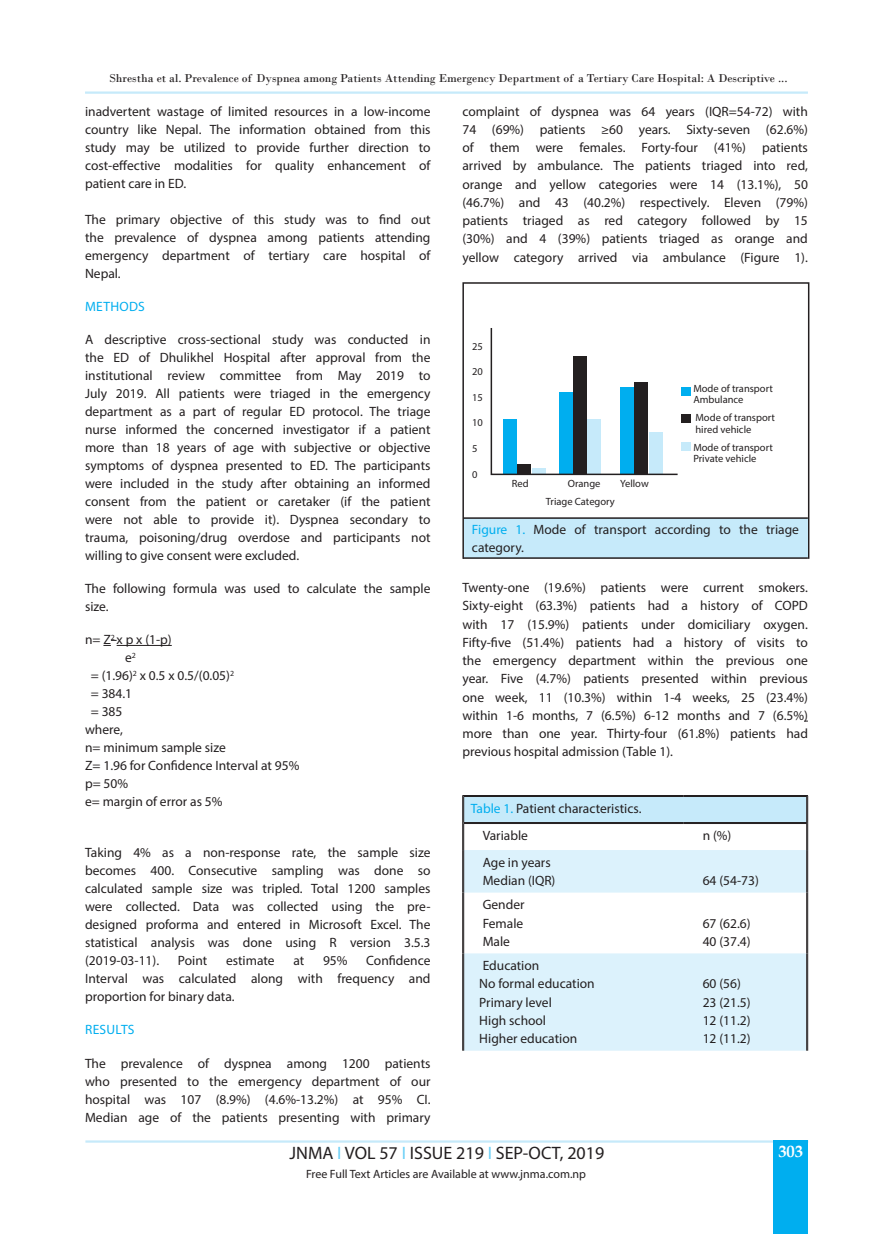
<style>
.page{position:relative;width:893px;height:1234px;background:#fff}
.page>*{position:absolute;margin:0;border:0;box-sizing:border-box;transform-origin:0 0}
.t1{font:18px "Myriad Pro";color:#231f20}
.t2{font:700 16.5px "Book Antiqua";color:#fff}
.t3{font:13.5px/18px "Myriad Pro";color:#231f20;text-align:justify}
.t4{font:13.5px "Myriad Pro";letter-spacing:.02em;color:#00aeef}
.Introduction{font:12px "Bodoni";color:#231f20}
.t5{font:12px "Myriad Pro";color:#231f20}
.t6{font:10.5px/11.6px "Myriad Pro";color:#231f20}
.s1{color:#00aeef}
.s2{color:#6bcff6}
</style>
<div class="page">
<hr style="left:85px;top:1140px;width:723px;height:2px;background:#c6eafa">
<div style="left:774px;top:1139px;width:34px;height:94px;background:#00aeef"></div>
<hr style="left:85px;top:91px;width:723px;height:3px;background:#c6eafa">
<svg style="left:103px;top:640px;width:14px;height:6px"></svg>
<hr style="left:117px;top:645px;width:55px;height:1px;background:#231f20">
<div style="left:462px;top:282px;width:347px;height:277px;border:2px solid #231f20"></div>
<div style="left:464px;top:518px;width:343px;height:40px;background:#c6eafa"></div>
<hr style="left:463px;top:517px;width:345px;height:1px;background:#231f20">
<hr style="left:463px;top:557px;width:345px;height:1px;background:#231f20">
<div style="left:682px;top:387px;width:9px;height:9px;background:#00aeef"></div>
<div style="left:682px;top:414px;width:9px;height:8px;background:#231f20"></div>
<div style="left:682px;top:442px;width:9px;height:9px;background:#c6eafa"></div>
<svg style="left:490px;top:328px;width:188px;height:148px"></svg>
<div style="left:463px;top:795px;width:344px;height:27px;background:#c6eafa"></div>
<svg style="left:464px;top:849px;width:342px;height:201px;fill:#dcf2fc"></svg>
<hr style="left:462px;top:795px;width:221px;height:1px;background:#231f20">
<hr style="left:463px;top:796px;width:220px;height:1px;background:#231f20">
<hr style="left:683px;top:795px;width:125px;height:1px;background:#231f20">
<hr style="left:683px;top:796px;width:124px;height:1px;background:#231f20">
<hr style="left:463px;top:822px;width:220px;height:1px;background:#231f20">
<hr style="left:463px;top:823px;width:220px;height:1px;background:#231f20">
<svg style="left:462px;top:795px;width:2px;height:54px"></svg>
<hr style="left:683px;top:822px;width:124px;height:1px;background:#231f20">
<hr style="left:683px;top:823px;width:124px;height:1px;background:#231f20">
<svg style="left:806px;top:796px;width:2px;height:53px"></svg>
<hr style="left:462px;top:849px;width:1px;height:43px;background:#231f20">
<hr style="left:463px;top:849px;width:1px;height:43px;background:#231f20">
<hr style="left:806px;top:849px;width:1px;height:43px;background:#231f20">
<hr style="left:807px;top:849px;width:1px;height:43px;background:#231f20">
<hr style="left:462px;top:892px;width:1px;height:61px;background:#231f20">
<hr style="left:463px;top:892px;width:1px;height:61px;background:#231f20">
<hr style="left:806px;top:892px;width:1px;height:61px;background:#231f20">
<hr style="left:807px;top:892px;width:1px;height:61px;background:#231f20">
<hr style="left:462px;top:953px;width:1px;height:97px;background:#231f20">
<hr style="left:463px;top:953px;width:1px;height:97px;background:#231f20">
<hr style="left:806px;top:953px;width:1px;height:97px;background:#231f20">
<hr style="left:807px;top:953px;width:1px;height:97px;background:#231f20">
<p class="Introduction" style="left:109px;top:71px;width:680px">Shrestha et al. Prevalence of Dyspnea among Patients Attending Emergency Department of a Tertiary Care Hospital: A Descriptive ...</p>
<p class="t3" style="left:85px;top:102px;width:347px">inadvertent wastage of limited resources in a low-income country like Nepal. The information obtained from this study may be utilized to provide further direction to cost-effective modalities for quality enhancement of patient care in ED.</p>
<p class="t3" style="left:85px;top:210px;width:347px">The primary objective of this study was to find out the prevalence of dyspnea among patients attending emergency department of tertiary care hospital of Nepal.</p>
<p class="t4" style="left:85px;top:298px;width:61px">METHODS</p>
<p class="t3" style="left:85px;top:330px;width:347px">A descriptive cross-sectional study was conducted in the ED of Dhulikhel Hospital after approval from the institutional review committee from May 2019 to July 2019. All patients were triaged in the emergency department as a part of regular ED protocol. The triage nurse informed the concerned investigator if a patient more than 18 years of age with subjective or objective symptoms of dyspnea presented to ED. The participants were included in the study after obtaining an informed consent from the patient or caretaker (if the patient were not able to provide it). Dyspnea secondary to trauma, poisoning/drug overdose and participants not willing to give consent were excluded.</p>
<p class="t3" style="left:85px;top:579px;width:347px">The following formula was used to calculate the sample size.</p>
<p class="t3" style="left:85px;top:630px;width:88px">n= Z<sup>2</sup> x p x (1-p)</p>
<p class="t3" style="left:125px;top:648px;width:12px">e<sup>2</sup></p>
<p class="t3" style="left:91px;top:666px;width:145px">= (1.96)<sup>2</sup> x 0.5 x 0.5/(0.05)<sup>2</sup></p>
<p class="t3" style="left:91px;top:684px;width:43px">= 384.1</p>
<p class="t3" style="left:91px;top:702px;width:33px">= 385</p>
<p class="t3" style="left:85px;top:720px;width:39px">where,</p>
<p class="t3" style="left:85px;top:738px;width:142px">n= minimum sample size</p>
<p class="t3" style="left:85px;top:756px;width:216px">Z= 1.96 for Confidence Interval at 95%</p>
<p class="t3" style="left:85px;top:774px;width:45px">p= 50%</p>
<p class="t3" style="left:85px;top:792px;width:139px">e= margin of error as 5%</p>
<p class="t3" style="left:85px;top:843px;width:347px">Taking 4% as a non-response rate, the sample size becomes 400. Consecutive sampling was done so calculated sample size was tripled. Total 1200 samples were collected. Data was collected using the pre&shy;designed proforma and entered in Microsoft Excel. The statistical analysis was done using R version 3.5.3 (2019-03-11).</p>
<p class="t3" style="left:85px;top:951px;width:347px;text-indent:281px">Confidence Interval was calculated along with frequency and proportion for binary data.</p>
<p class="t4" style="left:85px;top:1021px;width:51px">RESULTS</p>
<p class="t3" style="left:85px;top:1053px;width:347px">The prevalence of dyspnea among 1200 patients who presented to the emergency department of our hospital was 107 (8.9%) (4.6%-13.2%) at 95% CI.<br>Median age of the patients presenting with primary</p>
<p class="t3" style="left:178px;top:951px;width:31px">Point</p>
<p class="t3" style="left:226px;top:951px;width:50px">estimate</p>
<p class="t3" style="left:293px;top:951px;width:12px">at</p>
<p class="t3" style="left:323px;top:951px;width:26px">95%</p>
<p class="t3" style="left:462px;top:102px;width:347px">complaint of dyspnea was 64 years (IQR=54-72) with 74 (69%) patients ≥60 years. Sixty-seven (62.6%) of them were females. Forty-four (41%) patients arrived by ambulance. The patients triaged into red, orange and yellow categories were 14 (13.1%), 50 (46.7%) and 43 (40.2%) respectively. Eleven (79%) patients triaged as red category followed by 15 (30%) and 4 (39%) patients triaged as orange and yellow category arrived via ambulance (Figure 1).</p>
<p class="t6" style="left:472px;top:340px;width:12px">25</p>
<p class="t6" style="left:472px;top:366px;width:12px">20</p>
<p class="t6" style="left:472px;top:391px;width:12px">15</p>
<p class="t6" style="left:472px;top:417px;width:12px">10</p>
<p class="t6" style="left:472px;top:442px;width:7px">5</p>
<p class="t6" style="left:472px;top:468px;width:7px">0</p>
<p class="t6" style="left:512px;top:478px;width:18px">Red</p>
<p class="t6" style="left:568px;top:478px;width:34px">Orange</p>
<p class="t6" style="left:620px;top:478px;width:30px">Yellow</p>
<p class="t6" style="left:546px;top:495px;width:71px">Triage Category</p>
<p class="t6" style="left:693px;top:382px;width:81px">Mode of transport<br>Ambulance</p>
<p class="t6" style="left:695px;top:411px;width:81px">Mode of transport hired vehicle</p>
<p class="t6" style="left:693px;top:441px;width:81px">Mode of transport</p>
<p class="t6" style="left:693px;top:453px;width:65px">Private vehicle</p>
<p class="t3" style="left:472px;top:520px;width:329px"><span class="s1">Figure 1.</span> Mode of transport according to the triage category.</p>
<p class="t3" style="left:462px;top:578px;width:347px">Twenty-one (19.6%) patients were current smokers.<br>Sixty-eight (63.3%) patients had a history of COPD with 17 (15.9%) patients under domiciliary oxygen.<br>Fifty-five (51.4%) patients had a history of visits to the emergency department within the previous one year. Five (4.7%) patients presented within previous one week, 11 (10.3%) within 1-4 weeks, 25 (23.4%) within 1-6 months, 7 (6.5%) 6-12 months and 7 (6.5%) more than one year. Thirty-four (61.8%) patients had previous hospital admission (Table 1).</p>
<p class="t3" style="left:471px;top:798px;width:172px"><span class="s1">Table 1.</span> Patient characteristics.</p>
<p class="t3" style="left:483px;top:825px;width:47px">Variable</p>
<p class="t3" style="left:703px;top:825px;width:30px">n (%)</p>
<p class="t3" style="left:483px;top:852px;width:70px">Age in years</p>
<p class="t3" style="left:483px;top:871px;width:74px">Median (IQR)</p>
<p class="t3" style="left:703px;top:871px;width:58px">64 (54-73)</p>
<p class="t3" style="left:483px;top:895px;width:43px">Gender</p>
<p class="t3" style="left:483px;top:913px;width:42px">Female</p>
<p class="t3" style="left:483px;top:931px;width:29px">Male</p>
<p class="t3" style="left:703px;top:913px;width:49px">67 (62.6)</p>
<p class="t3" style="left:703px;top:931px;width:49px">40 (37.4)</p>
<p class="t3" style="left:483px;top:956px;width:58px">Education</p>
<p class="t3" style="left:479px;top:974px;width:117px">No formal education</p>
<p class="t3" style="left:479px;top:992px;width:74px">Primary level</p>
<p class="t3" style="left:479px;top:1010px;width:68px">High school</p>
<p class="t3" style="left:479px;top:1029px;width:100px">Higher education</p>
<p class="t3" style="left:703px;top:974px;width:40px">60 (56)</p>
<p class="t3" style="left:703px;top:992px;width:49px">23 (21.5)</p>
<p class="t3" style="left:703px;top:1010px;width:49px">12 (11.2)</p>
<p class="t3" style="left:703px;top:1029px;width:49px">12 (11.2)</p>
<h1 class="t1" style="left:290px;top:1141px;width:316px">JNMA <span class="s2">I</span> VOL 57 <span class="s2">I</span> ISSUE 219 <span class="s2">I</span> SEP-OCT, 2019</h1>
<p class="t2" style="left:778px;top:1140px;width:26px">303</p>
<p class="t5" style="left:306px;top:1166px;width:281px">Free Full Text Articles are Available at www.jnma.com.np</p>
</div>
